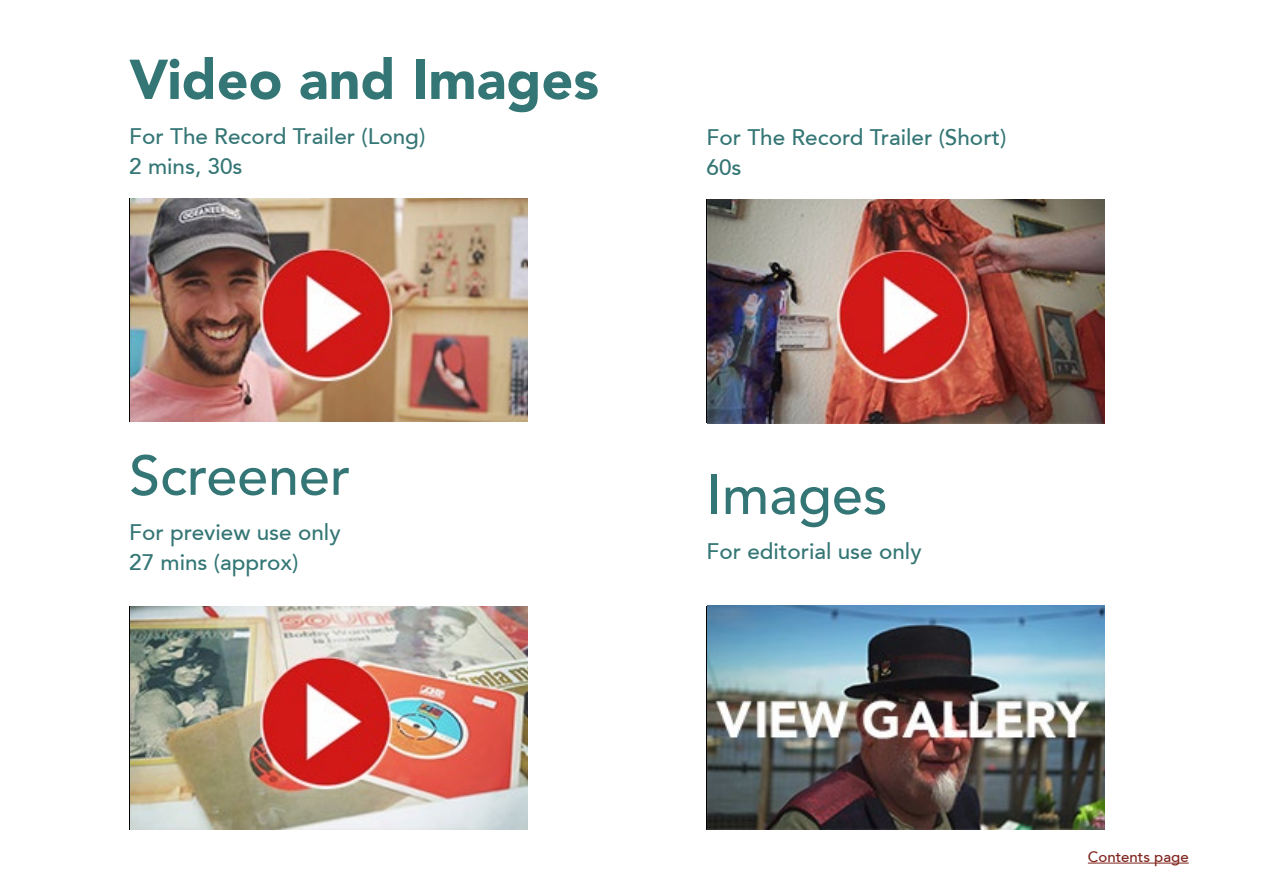
<style>
.page{position:relative;width:1263px;height:893px;background:#fff}
.page>*{position:absolute;margin:0;border:0;box-sizing:border-box;transform-origin:0 0}
.t1{font:900 55.5px "Avenir 95";color:#347675}
.t2{font:500 55.5px "Avenir 65";color:#347675}
.t3{font:500 22.5px/30px "Avenir 65";color:#347675}
.t4{font:500 15px "Avenir 65";color:#7f231c}
</style>
<div class="page">
<img style="left:130px;top:198px;width:397px;height:223px">
<img style="left:707px;top:200px;width:397px;height:223px">
<img style="left:130px;top:606px;width:397px;height:223px">
<hr style="left:1088px;top:863px;width:101px;height:1px;background:#7f231c">
<img style="left:707px;top:606px;width:397px;height:223px">
<h1 class="t1" style="left:129px;top:46px;width:471px">Video and Images</h1>
<p class="t3" style="left:129px;top:122px;width:297px">For The Record Trailer (Long)<br>2 mins, 30s</p>
<p class="t3" style="left:706px;top:122px;width:301px">For The Record Trailer (Short)<br>60s</p>
<h1 class="t2" style="left:129px;top:443px;width:223px">Screener</h1>
<p class="t3" style="left:129px;top:518px;width:213px">For preview use only<br>27 mins (approx)</p>
<h1 class="t2" style="left:706px;top:463px;width:182px">Images</h1>
<p class="t3" style="left:706px;top:537px;width:217px">For editorial use only</p>
<p class="t4" style="left:1088px;top:848px;width:102px">Contents page</p>
</div>
